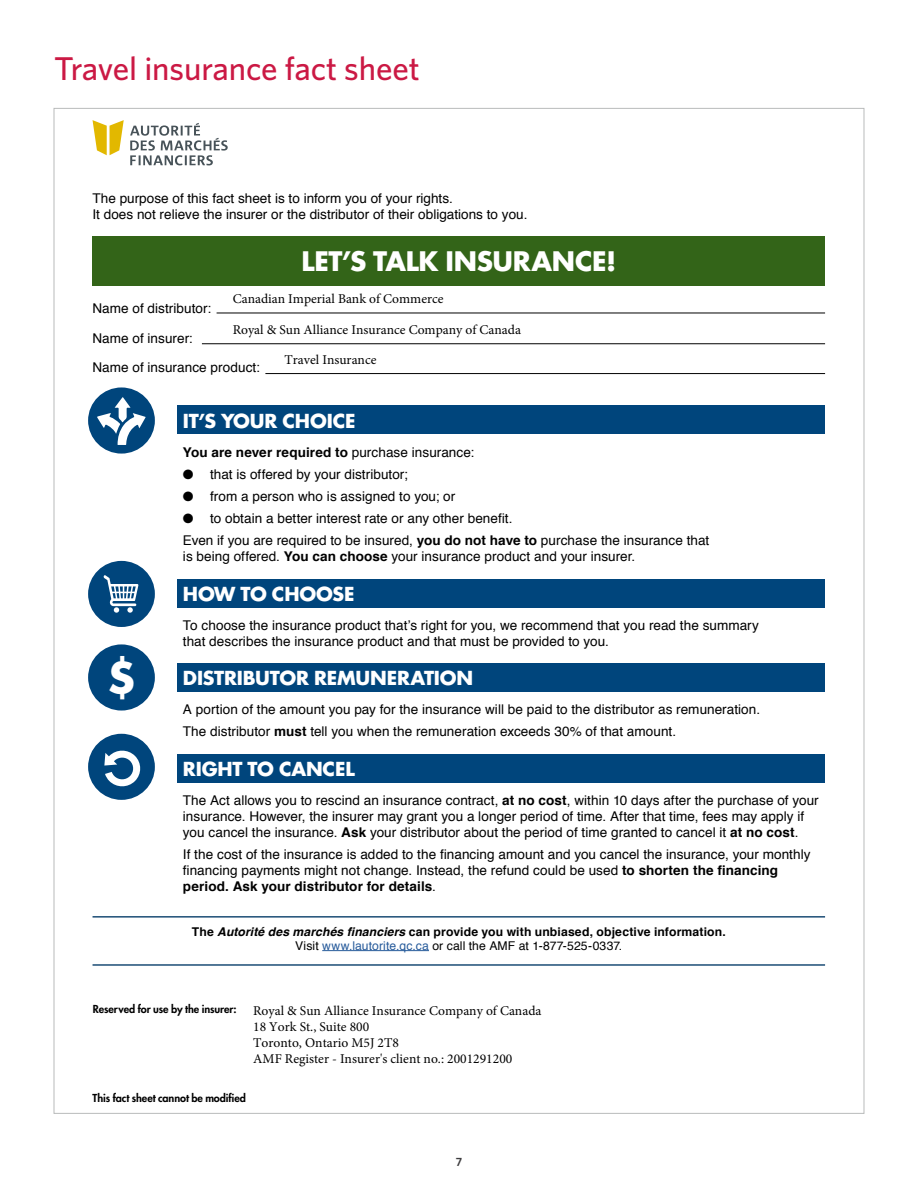
<style>
.page{position:relative;width:918px;height:1188px;background:#fff}
.page>*{position:absolute;margin:0;border:0;box-sizing:border-box;transform-origin:0 0}
.t1{font:700 43.5px "Futura";color:#fff}
.t2{font:500 33px "Whitney";letter-spacing:-.005em;color:#cb1944}
.t3{font:700 26.25px "Futura";letter-spacing:-.015em;color:#fff}
.t4{font:700 18.75px "Futura";letter-spacing:-.01em;color:#fff}
.t5{font:13.35px/16px "Helvetica";letter-spacing:.005em;color:#000}
.t6{font:13.35px/16px "Minion Pro";color:#000}
.t7{font:700 13.35px "Helvetica";letter-spacing:.005em;color:#000}
.t8{font:700 12.15px "Helvetica";letter-spacing:.01em;color:#000}
.t9{font:12.15px "Helvetica";letter-spacing:.01em;color:#000}
.t10{font:600 12px "Whitney";color:#3d3c3e}
.t11{font:800 10.8px "Futura";letter-spacing:-.005em;color:#000}
.s1{font-weight:400}
.s2{font-weight:700}
.s3{font-style:italic}
.s4{color:#275b9b}
</style>
<div class="page">
<hr style="left:322px;top:950px;width:107px;height:1px;background:#275b9b">
<hr style="left:93px;top:916px;width:732px;height:2px;background:#003865">
<hr style="left:93px;top:964px;width:732px;height:2px;background:#003865">
<hr style="left:217px;top:313px;width:608px;height:1px;background:#000">
<hr style="left:202px;top:343px;width:623px;height:1px;background:#000">
<hr style="left:265px;top:373px;width:560px;height:1px;background:#000">
<svg style="left:93px;top:120px;width:31px;height:35px"></svg>
<svg style="left:130px;top:123px;width:98px;height:42px"></svg>
<div style="left:93px;top:236px;width:732px;height:50px;background:#336418"></div>
<div style="left:88px;top:387px;width:67px;height:67px;background:#00457c;border-radius:50%"></div>
<svg style="left:97px;top:397px;width:49px;height:48px"></svg>
<div style="left:178px;top:405px;width:647px;height:29px;background:#00457c"></div>
<div style="left:88px;top:561px;width:67px;height:66px;background:#00457c;border-radius:50%"></div>
<svg style="left:103px;top:575px;width:35px;height:38px"></svg>
<div style="left:88px;top:644px;width:67px;height:67px;background:#00457c;border-radius:50%"></div>
<div style="left:88px;top:734px;width:67px;height:66px;background:#00457c;border-radius:50%"></div>
<svg style="left:104px;top:750px;width:37px;height:37px"></svg>
<div style="left:178px;top:579px;width:647px;height:29px;background:#00457c"></div>
<div style="left:178px;top:663px;width:647px;height:29px;background:#00457c"></div>
<div style="left:178px;top:754px;width:647px;height:29px;background:#00457c"></div>
<h2 class="t2" style="left:54px;top:47px;width:367px">Travel insurance fact sheet</h2>
<p class="t5" style="left:93px;top:190px;width:437px">The purpose of this fact sheet is to inform you of your rights.<br>It does not relieve the insurer or the distributor of their obligations to you.</p>
<h3 class="t3" style="left:302px;top:243px;width:316px">LET’S TALK INSURANCE!</h3>
<p class="t5" style="left:93px;top:301px;width:120px">Name of distributor:</p>
<p class="t6" style="left:233px;top:291px;width:212px">Canadian Imperial Bank of Commerce</p>
<p class="t6" style="left:233px;top:322px;width:290px">Royal &amp; Sun Alliance Insurance Company of Canada</p>
<p class="t5" style="left:93px;top:360px;width:169px">Name of insurance product:</p>
<p class="t5" style="left:93px;top:330px;width:102px">Name of insurer:</p>
<p class="t6" style="left:284px;top:352px;width:94px">Travel Insurance</p>
<h1 class="t1" style="left:107px;top:648px;width:32px">$</h1>
<h4 class="t4" style="left:183px;top:407px;width:174px">IT’S YOUR CHOICE</h4>
<p class="t7" style="left:183px;top:441px;width:293px">You are never required to <span class="s1">purchase insurance:</span></p>
<p class="t5" style="left:183px;top:466px;width:227px">● that is offered by your distributor;</p>
<p class="t5" style="left:183px;top:489px;width:274px">● from a person who is assigned to you; or</p>
<p class="t5" style="left:183px;top:511px;width:331px">● to obtain a better interest rate or any other benefit.</p>
<p class="t5" style="left:183px;top:533px;width:528px">Even if you are required to be insured, <span class="s2">you do not have to</span> purchase the insurance that is being offered. <span class="s2">You can choose</span> your insurance product and your insurer.</p>
<h4 class="t4" style="left:183px;top:581px;width:173px">HOW TO CHOOSE</h4>
<p class="t5" style="left:183px;top:618px;width:578px">To choose the insurance product that’s right for you, we recommend that you read the summary that describes the insurance product and that must be provided to you.</p>
<h4 class="t4" style="left:183px;top:665px;width:292px">DISTRIBUTOR REMUNERATION</h4>
<p class="t5" style="left:183px;top:702px;width:579px">A portion of the amount you pay for the insurance will be paid to the distributor as remuneration.</p>
<p class="t5" style="left:183px;top:724px;width:495px">The distributor <span class="s2">must</span> tell you when the remuneration exceeds 30% of that amount.</p>
<h4 class="t4" style="left:183px;top:756px;width:173px">RIGHT TO CANCEL</h4>
<p class="t5" style="left:183px;top:793px;width:637px">The Act allows you to rescind an insurance contract, <span class="s2">at no cost</span>, within 10 days after the purchase of your insurance. However, the insurer may grant you a longer period of time. After that time, fees may apply if you cancel the insurance. <span class="s2">Ask</span> your distributor about the period of time granted to cancel it <span class="s2">at no cost</span>.</p>
<p class="t5" style="left:183px;top:847px;width:629px">If the cost of the insurance is added to the financing amount and you cancel the insurance, your monthly financing payments might not change. Instead, the refund could be used <span class="s2">to shorten the financing period. Ask your distributor for details</span>.</p>
<p class="t8" style="left:192px;top:922px;width:535px">The <span class="s3">Autorité des marchés financiers</span> can provide you with unbiased, objective information.</p>
<p class="t9" style="left:295px;top:936px;width:329px">Visit <span class="s4">www.lautorite.qc.ca</span> or call the AMF at 1-877-525-0337.</p>
<p class="t11" style="left:93px;top:1002px;width:145px">Reserved for use by the insurer:</p>
<p class="t6" style="left:253px;top:1003px;width:290px">Royal &amp; Sun Alliance Insurance Company of Canada 18 York St., Suite 800<br>Toronto, Ontario M5J 2T8<br>AMF Register - Insurer's client no.: 2001291200</p>
<p class="t11" style="left:93px;top:1091px;width:155px">This fact sheet cannot be modified</p>
<p class="t10" style="left:456px;top:1154px;width:8px">7</p>
</div>
